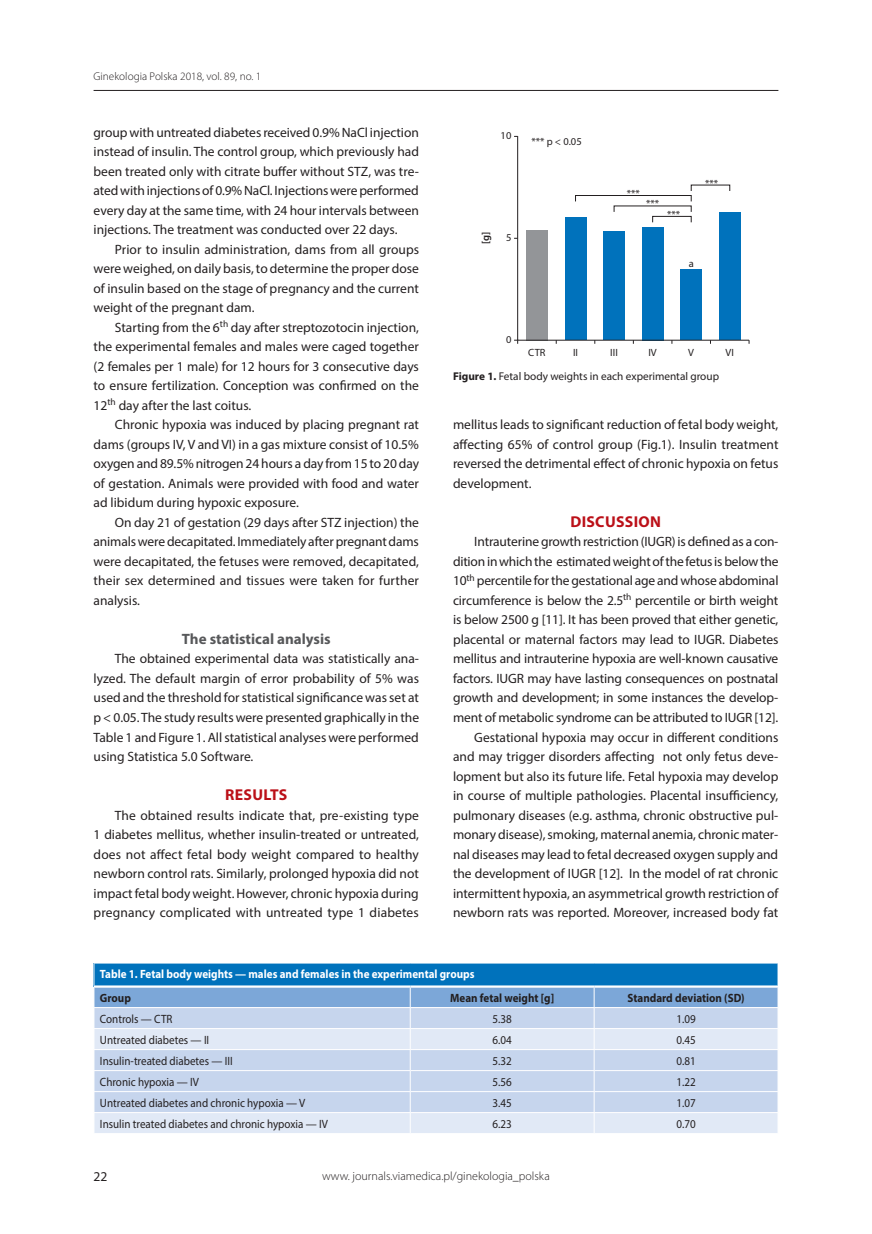
<style>
.page{position:relative;width:872px;height:1234px;background:#fff}
.page>*{position:absolute;margin:0;border:0;box-sizing:border-box;transform-origin:0 0}
._05_-_Srodtytul_1{font:700 15.75px "Myriad Pro";letter-spacing:.02em;color:#bb1018}
._05_-_Środtytul_2{font:700 15px "Myriad Pro";color:#57585a}
._08_-_Tekst{font:13.5px/19.5px "Myriad Pro";color:#231f20;text-align:justify}
._99_str_L{font:13.5px "Myriad Pro";color:#231f20}
._24_-_Tabela_-_tekst{font:12px "Myriad Pro";color:#231f20;scale:.92 1}
._22_-_Tabela_-_tytuł{font:700 12px "Myriad Pro";color:#fff;scale:.92 1}
.t1{font:300 12px "Myriad Pro";color:#231f20}
._23_-_Tabela_-_nagłó{font:700 12px "Myriad Pro";color:#231f20;scale:.92 1}
._21_-_Rycina_-_podpi{font:11.25px "Myriad Pro";color:#231f20}
.t2{font:300 11.25px "Myriad Pro";color:#231f20}
.t3{font:10.5px "Myriad Pro";color:#231f20}
.t4{font:600 10.5px "Myriad Pro";color:#231f20}
.s1{font-weight:700}
</style>
<div class="page">
<hr style="left:94px;top:90px;width:684px;height:1px;background:#231f20">
<svg style="left:94px;top:963px;width:684px;height:169px;background:#adcae7"></svg>
<svg style="left:517px;top:135px;width:233px;height:206px"></svg>
<div style="left:652px;top:216px;width:39px;height:7px;border:1px solid #231f20"></div>
<div style="left:575px;top:195px;width:116px;height:7px;border:1px solid #231f20"></div>
<p class="t2" style="left:94px;top:71px;width:169px">Ginekologia Polska 2018, vol. 89, no. 1</p>
<p class="_08_-_Tekst" style="left:94px;top:122px;width:327px">group with untreated diabetes received 0.9% NaCl injection instead of insulin. The control group, which previously had been treated only with citrate buffer without STZ, was tre&shy;ated with injections of 0.9% NaCl. Injections were performed every day at the same time, with 24 hour intervals between injections. The treatment was conducted over 22 days.</p>
<p class="_08_-_Tekst" style="left:94px;top:239px;width:327px;text-indent:21px">Prior to insulin administration, dams from all groups were weighed, on daily basis, to determine the proper dose of insulin based on the stage of pregnancy and the current weight of the pregnant dam.</p>
<p class="_08_-_Tekst" style="left:94px;top:317px;width:327px;text-indent:21px">Starting from the 6<sup>th</sup> day after streptozotocin injection, the experimental females and males were caged together (2 females per 1 male) for 12 hours for 3 consecutive days to ensure fertilization. Conception was confirmed on the 12<sup>th</sup> day after the last coitus.</p>
<p class="_08_-_Tekst" style="left:94px;top:414px;width:327px;text-indent:21px">Chronic hypoxia was induced by placing pregnant rat dams (groups IV, V and VI) in a gas mixture consist of 10.5% oxygen and 89.5% nitrogen 24 hours a day from 15 to 20 day of gestation. Animals were provided with food and water ad libidum during hypoxic exposure.</p>
<p class="_08_-_Tekst" style="left:94px;top:512px;width:327px;text-indent:21px">On day 21 of gestation (29 days after STZ injection) the animals were decapitated. Immediately after pregnant dams were decapitated, the fetuses were removed, decapitated, their sex determined and tissues were taken for further analysis.</p>
<p class="_05_-_Środtytul_2" style="left:182px;top:629px;width:150px">The statistical analysis</p>
<p class="_08_-_Tekst" style="left:94px;top:648px;width:327px;text-indent:21px">The obtained experimental data was statistically ana&shy;lyzed. The default margin of error probability of 5% was used and the threshold for statistical significance was set at p &lt; 0.05. The study results were presented graphically in the Table 1 and Figure 1. All statistical analyses were performed using Statistica 5.0 Software.</p>
<p class="_05_-_Srodtytul_1" style="left:225px;top:784px;width:64px">RESULTS</p>
<p class="_08_-_Tekst" style="left:94px;top:805px;width:327px;text-indent:21px">The obtained results indicate that, pre-existing type 1 diabetes mellitus, whether insulin-treated or untreated, does not affect fetal body weight compared to healthy newborn control rats. Similarly, prolonged hypoxia did not impact fetal body weight. However, chronic hypoxia during pregnancy complicated with untreated type 1 diabetes</p>
<p class="t3" style="left:500px;top:129px;width:12px">10</p>
<p class="t3" style="left:531px;top:135px;width:52px">*** p &lt; 0.05</p>
<p class="t4" style="left:479px;top:244px;width:14px;rotate:-90deg">[g]</p>
<p class="t3" style="left:506px;top:231px;width:7px">5</p>
<p class="t3" style="left:627px;top:187px;width:15px">***</p>
<p class="t3" style="left:646px;top:197px;width:15px">***</p>
<p class="t3" style="left:667px;top:208px;width:15px">***</p>
<p class="t3" style="left:705px;top:176px;width:15px">***</p>
<p class="t3" style="left:688px;top:256px;width:7px">a</p>
<p class="t3" style="left:506px;top:333px;width:7px">0</p>
<p class="t3" style="left:528px;top:346px;width:19px">CTR</p>
<p class="t3" style="left:573px;top:346px;width:7px">II</p>
<p class="t3" style="left:610px;top:346px;width:9px">III</p>
<p class="t3" style="left:648px;top:346px;width:10px">IV</p>
<p class="t3" style="left:688px;top:346px;width:7px">V</p>
<p class="t3" style="left:725px;top:346px;width:10px">VI</p>
<p class="_21_-_Rycina_-_podpi" style="left:453px;top:369px;width:267px"><span class="s1">Figure 1.</span> Fetal body weights in each experimental group</p>
<p class="_08_-_Tekst" style="left:453px;top:414px;width:327px">mellitus leads to significant reduction of fetal body weight, affecting 65% of control group (Fig.1). Insulin treatment reversed the detrimental effect of chronic hypoxia on fetus development.</p>
<p class="_05_-_Srodtytul_1" style="left:570px;top:511px;width:92px">DISCUSSION</p>
<p class="_08_-_Tekst" style="left:453px;top:531px;width:327px;text-indent:21px">Intrauterine growth restriction (IUGR) is defined as a con&shy;dition in which the estimated weight of the fetus is below the 10<sup>th</sup> percentile for the gestational age and whose abdominal circumference is below the 2.5<sup>th</sup> percentile or birth weight is below 2500 g [11]. It has been proved that either genetic, placental or maternal factors may lead to IUGR. Diabetes mellitus and intrauterine hypoxia are well-known causative factors. IUGR may have lasting consequences on postnatal growth and development; in some instances the develop&shy;ment of metabolic syndrome can be attributed to IUGR [12].</p>
<p class="_08_-_Tekst" style="left:453px;top:726px;width:327px;text-indent:21px">Gestational hypoxia may occur in different conditions and may trigger disorders affecting not only fetus deve&shy;lopment but also its future life. Fetal hypoxia may develop in course of multiple pathologies. Placental insufficiency, pulmonary diseases (e.g. asthma, chronic obstructive pul&shy;monary disease), smoking, maternal anemia, chronic mater&shy;nal diseases may lead to fetal decreased oxygen supply and the development of IUGR [12]. In the model of rat chronic intermittent hypoxia, an asymmetrical growth restriction of newborn rats was reported. Moreover, increased body fat</p>
<p class="_22_-_Tabela_-_tytuł" style="left:100px;top:965px;width:409px">Table 1. Fetal body weights — males and females in the experimental groups</p>
<p class="_23_-_Tabela_-_nagłó" style="left:100px;top:989px;width:35px">Group</p>
<p class="_23_-_Tabela_-_nagłó" style="left:450px;top:989px;width:115px">Mean fetal weight [g]</p>
<p class="_23_-_Tabela_-_nagłó" style="left:627px;top:989px;width:129px">Standard deviation (SD)</p>
<p class="_24_-_Tabela_-_tekst" style="left:100px;top:1010px;width:80px">Controls — CTR</p>
<p class="_24_-_Tabela_-_tekst" style="left:492px;top:1010px;width:22px">5.38</p>
<p class="_24_-_Tabela_-_tekst" style="left:676px;top:1010px;width:22px">1.09</p>
<p class="_24_-_Tabela_-_tekst" style="left:100px;top:1031px;width:120px">Untreated diabetes — II</p>
<p class="_24_-_Tabela_-_tekst" style="left:492px;top:1031px;width:22px">6.04</p>
<p class="_24_-_Tabela_-_tekst" style="left:676px;top:1031px;width:22px">0.45</p>
<p class="_24_-_Tabela_-_tekst" style="left:100px;top:1052px;width:146px">Insulin-treated diabetes — III</p>
<p class="_24_-_Tabela_-_tekst" style="left:492px;top:1052px;width:22px">5.32</p>
<p class="_24_-_Tabela_-_tekst" style="left:676px;top:1052px;width:22px">0.81</p>
<p class="_24_-_Tabela_-_tekst" style="left:100px;top:1073px;width:109px">Chronic hypoxia — IV</p>
<p class="_24_-_Tabela_-_tekst" style="left:492px;top:1073px;width:22px">5.56</p>
<p class="_24_-_Tabela_-_tekst" style="left:676px;top:1073px;width:22px">1.22</p>
<p class="_24_-_Tabela_-_tekst" style="left:100px;top:1094px;width:225px">Untreated diabetes and chronic hypoxia — V</p>
<p class="_24_-_Tabela_-_tekst" style="left:492px;top:1094px;width:22px">3.45</p>
<p class="_24_-_Tabela_-_tekst" style="left:676px;top:1094px;width:22px">1.07</p>
<p class="_24_-_Tabela_-_tekst" style="left:100px;top:1115px;width:249px">Insulin treated diabetes and chronic hypoxia — IV</p>
<p class="_24_-_Tabela_-_tekst" style="left:492px;top:1115px;width:22px">6.23</p>
<p class="_24_-_Tabela_-_tekst" style="left:676px;top:1115px;width:22px">0.70</p>
<p class="_99_str_L" style="left:94px;top:1168px;width:15px">22</p>
<p class="t1" style="left:322px;top:1169px;width:229px">www. journals.viamedica.pl/ginekologia_polska</p>
</div>
